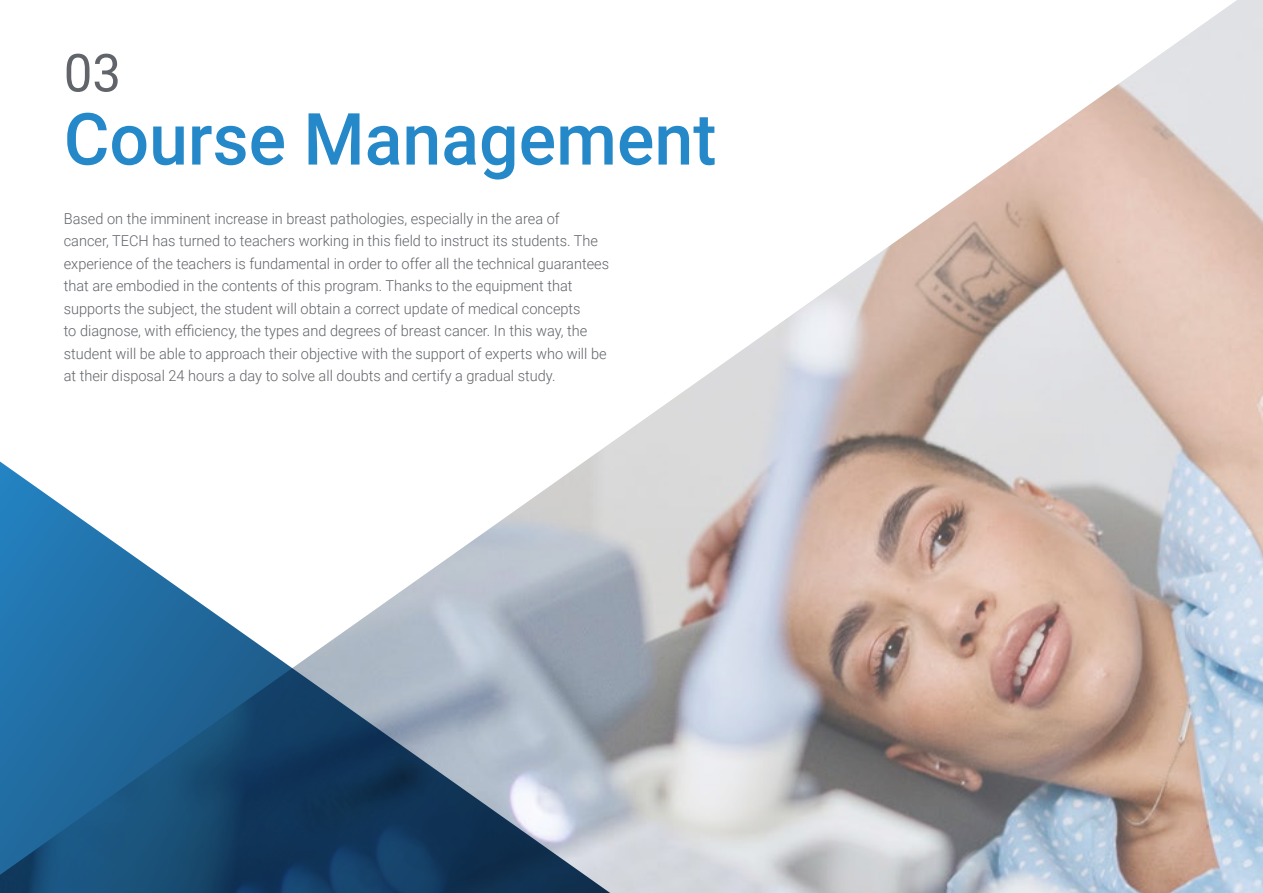
<style>
.page{position:relative;width:1263px;height:893px;background:#fff}
.page>*{position:absolute;margin:0;border:0;box-sizing:border-box;transform-origin:0 0}
.t1{font:500 72px "Roboto";color:#2488c9}
.t2{font:52.5px "Roboto";color:#61646a}
.t3{font:300 15px/22.5px "Roboto";color:#61646a}
</style>
<div class="page">
<img style="left:607px;top:0;width:656px;height:893px">
<svg style="left:0;top:446px;width:640px;height:447px"></svg>
<h2 class="t2" style="left:64px;top:36px;width:59px">03</h2>
<h1 class="t1" style="left:64px;top:89px;width:654px">Course Management</h1>
<p class="t3" style="left:64px;top:207px;width:547px">Based on the imminent increase in breast pathologies, especially in the area of<br>cancer, TECH has turned to teachers working in this field to instruct its students. The experience of the teachers is fundamental in order to offer all the technical guarantees that are embodied in the contents of this program. Thanks to the equipment that supports the subject, the student will obtain a correct update of medical concepts<br>to diagnose, with efficiency, the types and degrees of breast cancer. In this way, the student will be able to approach their objective with the support of experts who will be at their disposal 24 hours a day to solve all doubts and certify a gradual study.</p>
</div>
